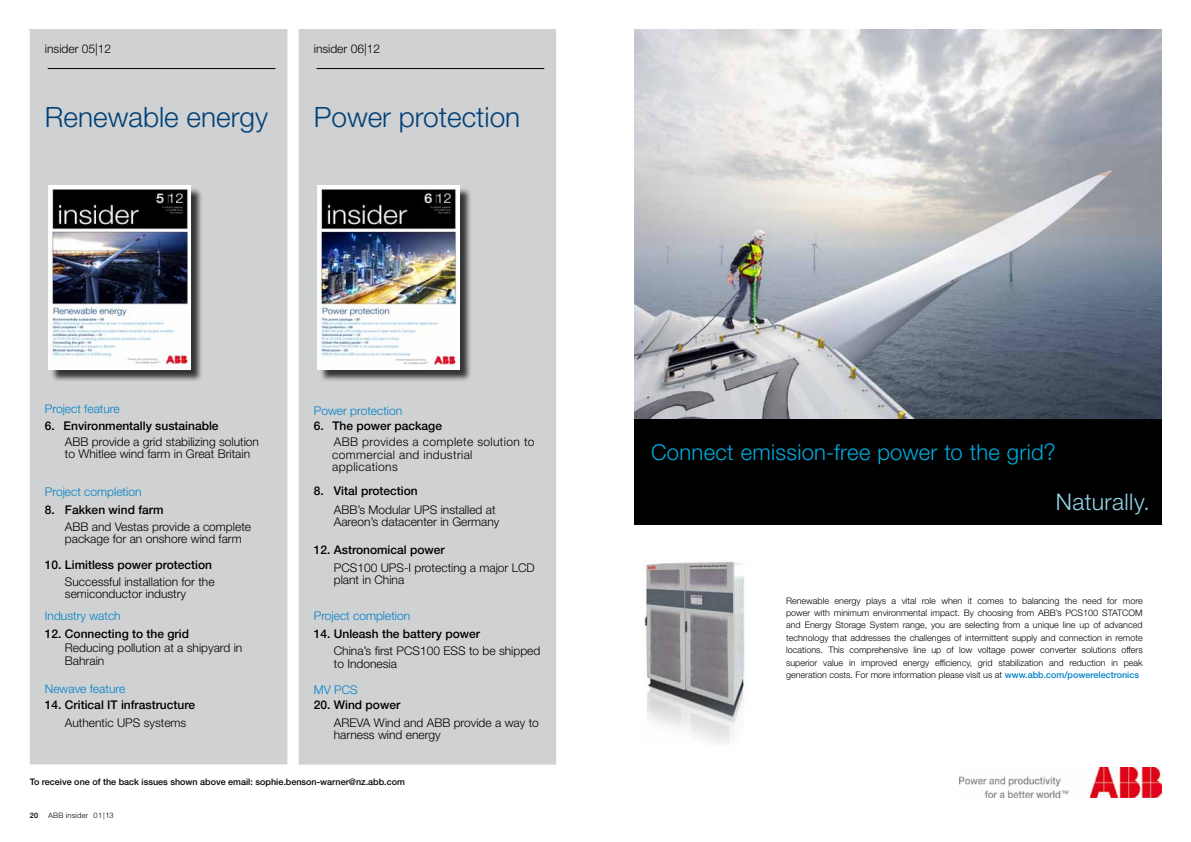
<style>
.page{position:relative;width:1191px;height:842px;background:#fff}
.page>*{position:absolute;margin:0;border:0;box-sizing:border-box;transform-origin:0 0}
.t1{font:300 28px "Helvetica Neue LT Std";color:#004178}
.t2{font:300 23px "Helvetica Neue LT Std";letter-spacing:.02em;color:#95d4ea}
.t3{font:300 22px "Helvetica Neue LT Std";letter-spacing:.015em;color:#00abdf}
.t4{font:300 12px/12.4px "Helvetica Neue LT Std";color:#000}
.t5{font:500 12px "Helvetica Neue LT Std";color:#000}
.t6{font:300 12px "Helvetica Neue LT Std";color:#0081c7}
.t7{font:300 12px/12.4px "Helvetica Neue LT Std";letter-spacing:.03em;color:#000}
.t8{font:300 9px/12.4px "Helvetica Neue LT Std";color:#000;text-align:justify}
.t9{font:500 9px "Helvetica Neue LT Std";color:#000}
.t10{font:300 7.5px "Helvetica Neue LT Std";letter-spacing:.03em;color:#000}
.t11{font:500 7.5px "Helvetica Neue LT Std";color:#000}
.s1{font-size:23px}
.s2{font-weight:500;color:#0081c7}
</style>
<div class="page">
<div style="left:299px;top:30px;width:257px;height:734px;background:#d0d1d2"></div>
<div style="left:298px;top:29px;width:258px;height:735px;border:1px solid #d0d1d2"></div>
<hr style="left:316px;top:68px;width:228px;height:1px;background:#000">
<div style="left:319px;top:187px;width:152px;height:195px;background:#000;opacity:.75"></div>
<img style="left:317px;top:185px;width:142px;height:185px">
<div style="left:30px;top:30px;width:257px;height:734px;background:#d0d1d2"></div>
<hr style="left:48px;top:68px;width:227px;height:1px;background:#000">
<div style="left:50px;top:187px;width:153px;height:195px;background:#000;opacity:.75"></div>
<img style="left:49px;top:185px;width:141px;height:184px">
<img style="left:959px;top:767px;width:202px;height:30px">
<div style="left:634px;top:418px;width:527px;height:107px;background:#000"></div>
<img style="left:644px;top:561px;width:101px;height:182px">
<img style="left:634px;top:30px;width:527px;height:389px">
<h3 class="t4" style="left:45px;top:42px;width:68px">insider 05|12</h3>
<h1 class="t1" style="left:45px;top:100px;width:225px">Renewable energy</h1>
<h3 class="t4" style="left:314px;top:42px;width:68px">insider 06|12</h3>
<h1 class="t1" style="left:314px;top:100px;width:208px">Power protection</h1>
<h3 class="t6" style="left:45px;top:401px;width:76px">Project feature</h3>
<h3 class="t5" style="left:45px;top:419px;width:175px">6. Environmentally sustainable</h3>
<h3 class="t4" style="left:65px;top:435px;width:196px">ABB provide a grid stabilizing solution to Whitlee wind farm in Great Britain</h3>
<h3 class="t6" style="left:45px;top:484px;width:98px">Project completion</h3>
<h3 class="t5" style="left:45px;top:502px;width:120px">8. Fakken wind farm</h3>
<h3 class="t4" style="left:65px;top:520px;width:188px">ABB and Vestas provide a complete package for an onshore wind farm</h3>
<h3 class="t5" style="left:45px;top:557px;width:169px">10. Limitless power protection</h3>
<h3 class="t4" style="left:65px;top:576px;width:151px;line-height:12px">Successful installation for the semiconductor industry</h3>
<h3 class="t6" style="left:45px;top:609px;width:77px">Industry watch</h3>
<h3 class="t5" style="left:45px;top:626px;width:146px">12. Connecting to the grid</h3>
<h3 class="t4" style="left:65px;top:642px;width:179px">Reducing pollution at a shipyard in<br>Bahrain</h3>
<h3 class="t6" style="left:45px;top:681px;width:82px">Newave feature</h3>
<h3 class="t5" style="left:45px;top:698px;width:152px">14. Critical IT infrastructure</h3>
<h3 class="t4" style="left:65px;top:716px;width:123px">Authentic UPS systems</h3>
<h3 class="t6" style="left:314px;top:403px;width:90px">Power protection</h3>
<h3 class="t5" style="left:314px;top:419px;width:130px">6. The power package</h3>
<h3 class="t7" style="left:332px;top:435px;width:204px">ABB provides a complete solution to commercial and industrial applications</h3>
<h3 class="t5" style="left:314px;top:484px;width:105px">8. Vital protection</h3>
<h3 class="t4" style="left:334px;top:503px;width:167px">ABB’s Modular UPS installed at<br>Aareon’s datacenter in Germany</h3>
<h3 class="t5" style="left:314px;top:543px;width:132px">12. Astronomical power</h3>
<h3 class="t4" style="left:334px;top:561px;width:202px">PCS100 UPS-I protecting a major LCD plant in China</h3>
<h3 class="t6" style="left:314px;top:609px;width:98px">Project completion</h3>
<h3 class="t5" style="left:314px;top:626px;width:168px">14. Unleash the battery power</h3>
<h3 class="t4" style="left:334px;top:645px;width:208px">China’s first PCS100 ESS to be shipped to Indonesia</h3>
<h3 class="t6" style="left:314px;top:682px;width:46px">MV PCS</h3>
<h3 class="t5" style="left:314px;top:698px;width:88px">20. Wind power</h3>
<h3 class="t4" style="left:334px;top:716px;width:207px">AREVA Wind and ABB provide a way to harness wind energy</h3>
<p class="t9" style="left:30px;top:776px;width:377px">To receive one of the back issues shown above email: sophie.benson-warner@nz.abb.com</p>
<p class="t11" style="left:30px;top:811px;width:10px">20</p>
<p class="t10" style="left:48px;top:811px;width:67px">ABB insider 01|13</p>
<h3 class="t3" style="left:651px;top:439px;width:406px">Connect emission-free power to the grid<span class="s1">?</span></h3>
<h2 class="t2" style="left:1055px;top:488px;width:96px">Naturally.</h2>
<p class="t8" style="left:786px;top:594px;width:358px">Renewable energy plays a vital role when it comes to balancing the need for more power with minimum environmental impact. By choosing from ABB’s PCS100 STATCOM and Energy Storage System range, you are selecting from a unique line up of advanced technology that addresses the challenges of intermittent supply and connection in remote locations. This comprehensive line up of low voltage power converter solutions offers superior value in improved energy efficiency, grid stabilization and reduction in peak generation costs. For more information please visit us at <span class="s2">www.abb.com/powerelectronics</span></p>
</div>
